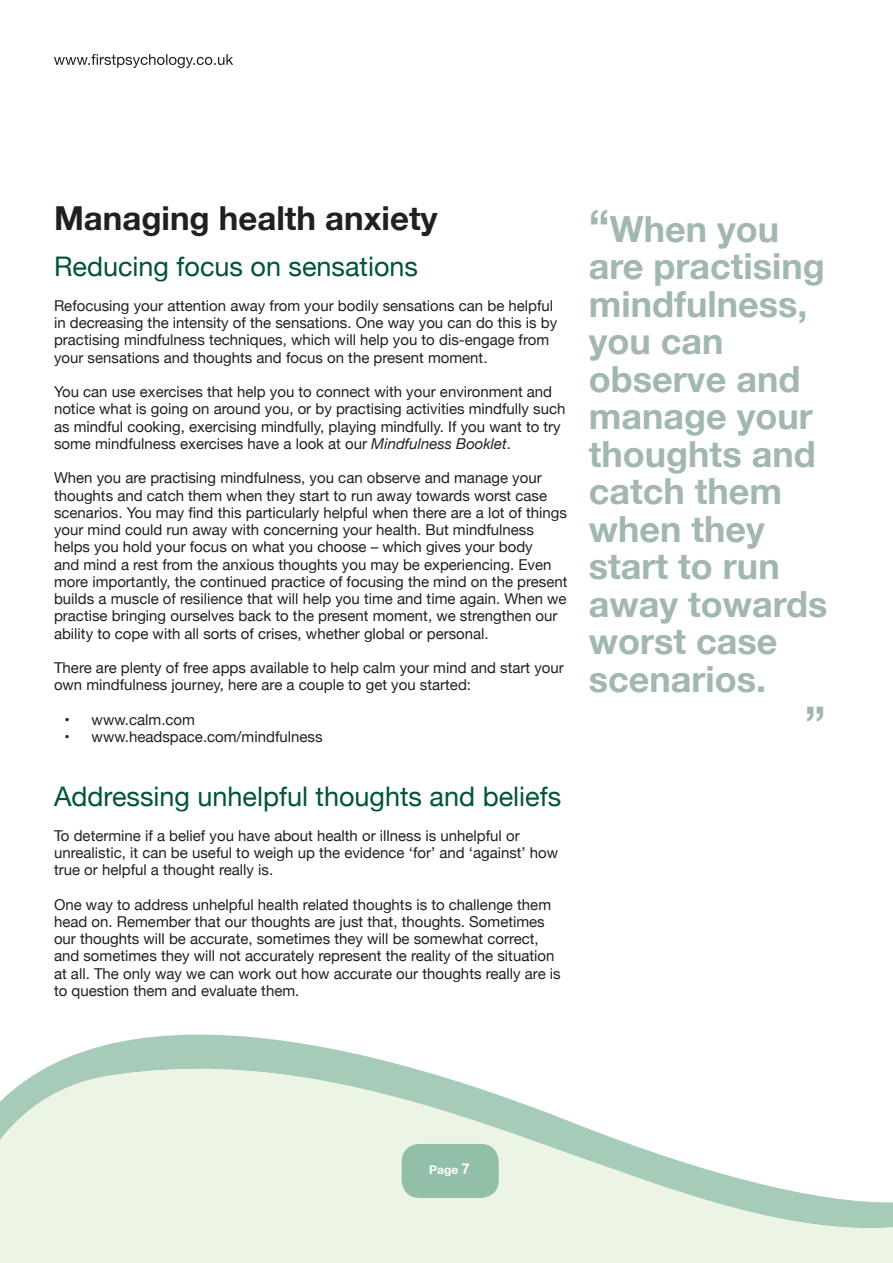
<style>
.page{position:relative;width:893px;height:1263px;background:#fff}
.page>*{position:absolute;margin:0;border:0;box-sizing:border-box;transform-origin:0 0}
.main_para_style_sans{font:700 45px "Helvetica Neue";color:#a2b8ad}
.main_para_style_sans-2{font:700 36px/37.5px "Helvetica Neue";color:#a2b8ad}
.heading_1{font:700 33px "Helvetica Neue";color:#231f20}
.stress_headings{font:27px "Helvetica Neue";color:#015436}
.main_para_style_sans-3{font:15px/17.2px "Helvetica Neue";color:#231f20}
.t1{font:700 12px "Helvetica Neue";color:#fff}
.s1{font-style:italic}
.s2{font-size:45px}
.s3{font-size:15px}
</style>
<div class="page">
<svg style="left:0;top:1034px;width:893px;height:229px;fill:#ebf4e5"></svg>
<div style="left:402px;top:1144px;width:97px;height:54px;background:#92bfa8;border-radius:18px"></div>
<svg style="left:54px;top:54px;width:179px;height:14px"></svg>
<p class="heading_1" style="left:54px;top:192px;width:385px">Managing health anxiety</p>
<p class="stress_headings" style="left:54px;top:247px;width:366px">Reducing focus on sensations</p>
<p class="main_para_style_sans-3" style="left:54px;top:298px;width:505px">Refocusing your attention away from your bodily sensations can be helpful in decreasing the intensity of the sensations. One way you can do this is by practising mindfulness techniques, which will help you to dis-engage from your sensations and thoughts and focus on the present moment.</p>
<p class="main_para_style_sans-3" style="left:54px;top:384px;width:513px">You can use exercises that help you to connect with your environment and notice what is going on around you, or by practising activities mindfully such as mindful cooking, exercising mindfully, playing mindfully. If you want to try some mindfulness exercises have a look at our <span class="s1">Mindfulness Booklet</span>.</p>
<p class="main_para_style_sans-3" style="left:54px;top:470px;width:515px">When you are practising mindfulness, you can observe and manage your thoughts and catch them when they start to run away towards worst case scenarios. You may find this particularly helpful when there are a lot of things your mind could run away with concerning your health. But mindfulness helps you hold your focus on what you choose – which gives your body<br>and mind a rest from the anxious thoughts you may be experiencing. Even more importantly, the continued practice of focusing the mind on the present builds a muscle of resilience that will help you time and time again. When we practise bringing ourselves back to the present moment, we strengthen our ability to cope with all sorts of crises, whether global or personal.</p>
<p class="main_para_style_sans-3" style="left:54px;top:660px;width:511px">There are plenty of free apps available to help calm your mind and start your own mindfulness journey, here are a couple to get you started:</p>
<p class="main_para_style_sans-3" style="left:65px;top:712px;width:132px">• www.calm.com</p>
<p class="main_para_style_sans-3" style="left:65px;top:729px;width:259px">• www.headspace.com/mindfulness</p>
<p class="stress_headings" style="left:54px;top:777px;width:509px">Addressing unhelpful thoughts and beliefs</p>
<p class="main_para_style_sans-3" style="left:54px;top:827px;width:506px">To determine if a belief you have about health or illness is unhelpful or unrealistic, it can be useful to weigh up the evidence ‘for’ and ‘against’ how true or helpful a thought really is.</p>
<p class="main_para_style_sans-3" style="left:54px;top:896px;width:508px">One way to address unhelpful health related thoughts is to challenge them head on. Remember that our thoughts are just that, thoughts. Sometimes our thoughts will be accurate, sometimes they will be somewhat correct, and sometimes they will not accurately represent the reality of the situation at all. The only way we can work out how accurate our thoughts really are is to question them and evaluate them.</p>
<p class="main_para_style_sans-2" style="left:589px;top:211px;width:240px"><span class="s2">“</span>When you are practising mindfulness, you can observe and manage your thoughts and catch them when they start to run away towards worst case scenarios.</p>
<p class="main_para_style_sans" style="left:805px;top:687px;width:22px">”</p>
<p class="t1" style="left:429px;top:1160px;width:42px">Page <span class="s3">7</span></p>
</div>
